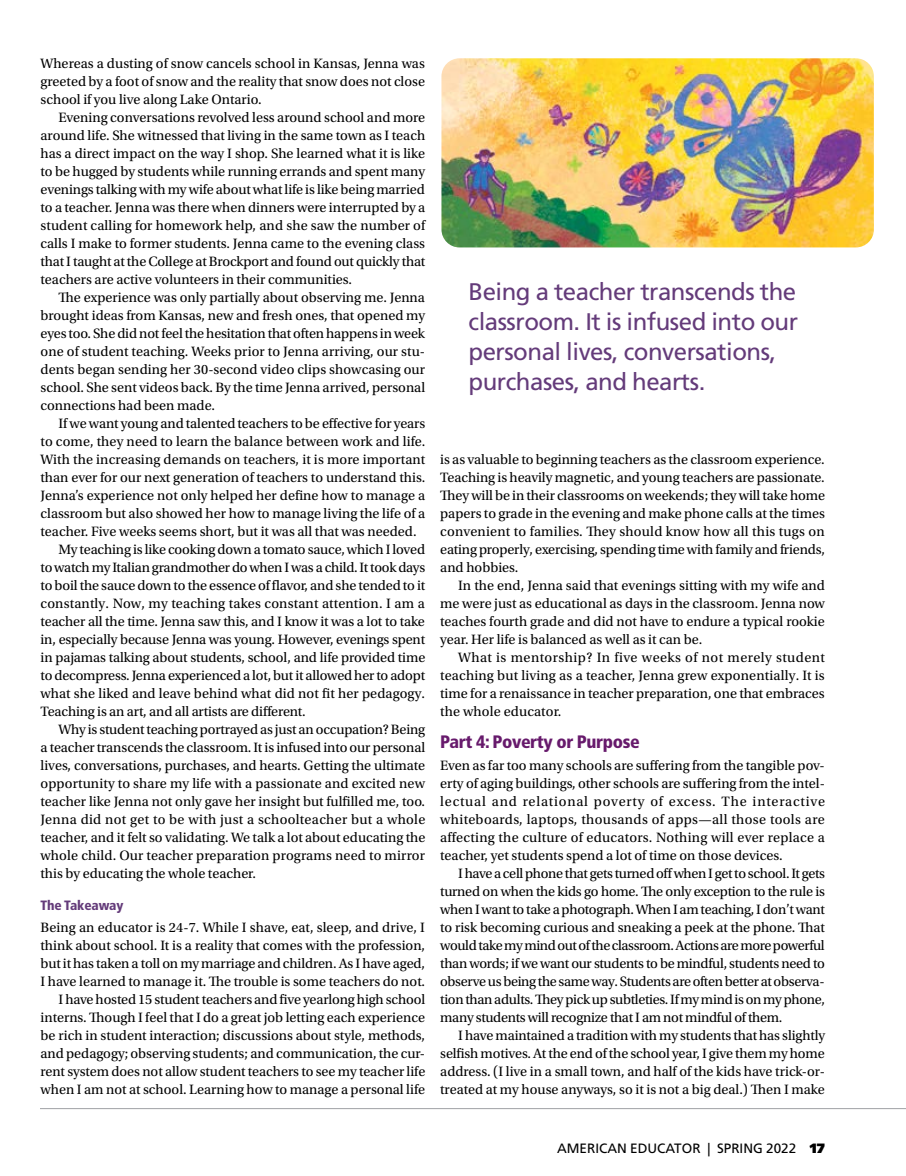
<style>
.page{position:relative;width:906px;height:1176px;background:#fff}
.page>*{position:absolute;margin:0;border:0;box-sizing:border-box;transform-origin:0 0}
.t1{font:24px/30px "Frutiger LT Std";letter-spacing:-.02em;color:#643b7a}
.t2{font:900 condensed 18px "Frutiger LT Std";letter-spacing:-.02em;color:#671a6c}
.t3{font:14.25px/18px "Utopia Std";color:#000;text-align:justify}
.t4{font:14.25px "Utopia Std";letter-spacing:.02em;color:#000}
.t5{font:13.5px "Frutiger LT Std";color:#000}
.t6{font:900 condensed 13.5px "Frutiger LT Std";letter-spacing:-.01em;color:#643b7a}
.s1{font-weight:900}
</style>
<div class="page">
<hr style="left:40px;top:1107px;width:865px;height:1px;background:#9fa1a4">
<img style="left:441px;top:58px;width:432px;height:189px">
<p class="t3" style="left:40px;top:54px;width:386px">Whereas a dusting of snow cancels school in Kansas, Jenna was greeted by a foot of snow and the reality that snow does not close school if you live along Lake Ontario.</p>
<p class="t3" style="left:40px;top:108px;width:386px;text-indent:18px">Evening conversations revolved less around school and more around life. She witnessed that living in the same town as I teach has a direct impact on the way I shop. She learned what it is like to be hugged by students while running errands and spent many evenings talking with my wife about what life is like being married to a teacher. Jenna was there when dinners were interrupted by a student calling for homework help, and she saw the number of calls I make to former students. Jenna came to the evening class that I taught at the College at Brockport and found out quickly that teachers are active volunteers in their communities.</p>
<p class="t3" style="left:40px;top:288px;width:386px;text-indent:18px">The experience was only partially about observing me. Jenna brought ideas from Kansas, new and fresh ones, that opened my eyes too. She did not feel the hesitation that often happens in week one of student teaching. Weeks prior to Jenna arriving, our stu&shy;dents began sending her 30-second video clips showcasing our school. She sent videos back. By the time Jenna arrived, personal connections had been made.</p>
<p class="t3" style="left:58px;top:414px;width:368px">If we want young and talented teachers to be effective for years</p>
<p class="t3" style="left:40px;top:432px;width:386px">to come, they need to learn the balance between work and life.</p>
<p class="t3" style="left:40px;top:450px;width:386px">With the increasing demands on teachers, it is more important</p>
<p class="t3" style="left:40px;top:468px;width:386px">than ever for our next generation of teachers to understand this.</p>
<p class="t3" style="left:40px;top:486px;width:386px">Jenna’s experience not only helped her define how to manage a</p>
<p class="t3" style="left:40px;top:504px;width:386px">classroom but also showed her how to manage living the life of a</p>
<p class="t3" style="left:40px;top:522px;width:377px">teacher. Five weeks seems short, but it was all that was needed.</p>
<p class="t3" style="left:58px;top:540px;width:368px">My teaching is like cooking down a tomato sauce, which I loved</p>
<p class="t3" style="left:40px;top:558px;width:386px">to watch my Italian grandmother do when I was a child. It took days</p>
<p class="t3" style="left:40px;top:576px;width:386px">to boil the sauce down to the essence of flavor, and she tended to it</p>
<p class="t3" style="left:40px;top:594px;width:386px">constantly. Now, my teaching takes constant attention. I am a</p>
<p class="t3" style="left:40px;top:612px;width:386px">teacher all the time. Jenna saw this, and I know it was a lot to take</p>
<p class="t3" style="left:40px;top:630px;width:386px">in, especially because Jenna was young. However, evenings spent</p>
<p class="t3" style="left:40px;top:648px;width:386px">in pajamas talking about students, school, and life provided time</p>
<p class="t3" style="left:40px;top:666px;width:386px">to decompress. Jenna experienced a lot, but it allowed her to adopt</p>
<p class="t3" style="left:40px;top:684px;width:386px">what she liked and leave behind what did not fit her pedagogy.</p>
<p class="t3" style="left:40px;top:702px;width:266px">Teaching is an art, and all artists are different.</p>
<p class="t3" style="left:58px;top:720px;width:368px">Why is student teaching portrayed as just an occupation? Being</p>
<p class="t3" style="left:40px;top:738px;width:386px">a teacher transcends the classroom. It is infused into our personal</p>
<p class="t3" style="left:40px;top:756px;width:386px">lives, conversations, purchases, and hearts. Getting the ultimate</p>
<p class="t3" style="left:40px;top:774px;width:386px">opportunity to share my life with a passionate and excited new</p>
<p class="t3" style="left:40px;top:792px;width:386px">teacher like Jenna not only gave her insight but fulfilled me, too.</p>
<p class="t4" style="left:40px;top:811px;width:386px">Jenna did not get to be with just a schoolteacher but a whole</p>
<p class="t3" style="left:40px;top:828px;width:386px">teacher, and it felt so validating. We talk a lot about educating the</p>
<p class="t3" style="left:40px;top:846px;width:386px">whole child. Our teacher preparation programs need to mirror</p>
<p class="t3" style="left:40px;top:864px;width:217px">this by educating the whole teacher.</p>
<p class="t6" style="left:40px;top:896px;width:84px">The Takeaway</p>
<p class="t3" style="left:40px;top:918px;width:386px;text-align:right">Being an educator is 24-7. While I shave, eat, sleep, and drive, I think about school. It is a reality that comes with the profession, but it has taken a toll on my marriage and children. As I have aged, I have learned to manage it. The trouble is some teachers do not.<br>I have hosted 15 student teachers and five yearlong high school interns. Though I feel that I do a great job letting each experience be rich in student interaction; discussions about style, methods, and pedagogy; observing students; and communication, the cur&shy;rent system does not allow student teachers to see my teacher life when I am not at school. Learning how to manage a personal life</p>
<h1 class="t1" style="left:468px;top:277px;width:331px">Being a teacher transcends the classroom. It is infused into our personal lives, conversations, purchases, and hearts.</h1>
<p class="t3" style="left:440px;top:450px;width:386px">is as valuable to beginning teachers as the classroom experience.<br>Teaching is heavily magnetic, and young teachers are passionate.<br>They will be in their classrooms on weekends; they will take home papers to grade in the evening and make phone calls at the times convenient to families. They should know how all this tugs on eating properly, exercising, spending time with family and friends, and hobbies.</p>
<p class="t3" style="left:440px;top:576px;width:386px;text-indent:18px">In the end, Jenna said that evenings sitting with my wife and me were just as educational as days in the classroom. Jenna now teaches fourth grade and did not have to endure a typical rookie year. Her life is balanced as well as it can be.</p>
<p class="t3" style="left:440px;top:648px;width:386px;text-indent:18px">What is mentorship? In five weeks of not merely student teaching but living as a teacher, Jenna grew exponentially. It is time for a renaissance in teacher preparation, one that embraces the whole educator.</p>
<p class="t2" style="left:440px;top:730px;width:201px">Part 4: Poverty or Purpose</p>
<p class="t3" style="left:440px;top:756px;width:386px">Even as far too many schools are suffering from the tangible pov&shy;erty of aging buildings, other schools are suffering from the intel&shy;lectual and relational poverty of excess. The interactive whiteboards, laptops, thousands of apps—all those tools are affecting the culture of educators. Nothing will ever replace a teacher, yet students spend a lot of time on those devices.</p>
<p class="t3" style="left:440px;top:864px;width:386px;text-indent:18px">I have a cell phone that gets turned off when I get to school. It gets turned on when the kids go home. The only exception to the rule is when I want to take a photograph. When I am teaching, I don’t want to risk becoming curious and sneaking a peek at the phone. That would take my mind out of the classroom. Actions are more powerful than words; if we want our students to be mindful, students need to observe us being the same way. Students are often better at observa&shy;tion than adults. They pick up subtleties. If my mind is on my phone, many students will recognize that I am not mindful of them.</p>
<p class="t3" style="left:440px;top:1026px;width:386px;text-indent:18px">I have maintained a tradition with my students that has slightly selfish motives. At the end of the school year, I give them my home address. (I live in a small town, and half of the kids have trick-or&shy;treated at my house anyways, so it is not a big deal.) Then I make</p>
<p class="t5" style="left:556px;top:1139px;width:269px">AMERICAN EDUCATOR | SPRING 2022 <span class="s1">17</span></p>
</div>
